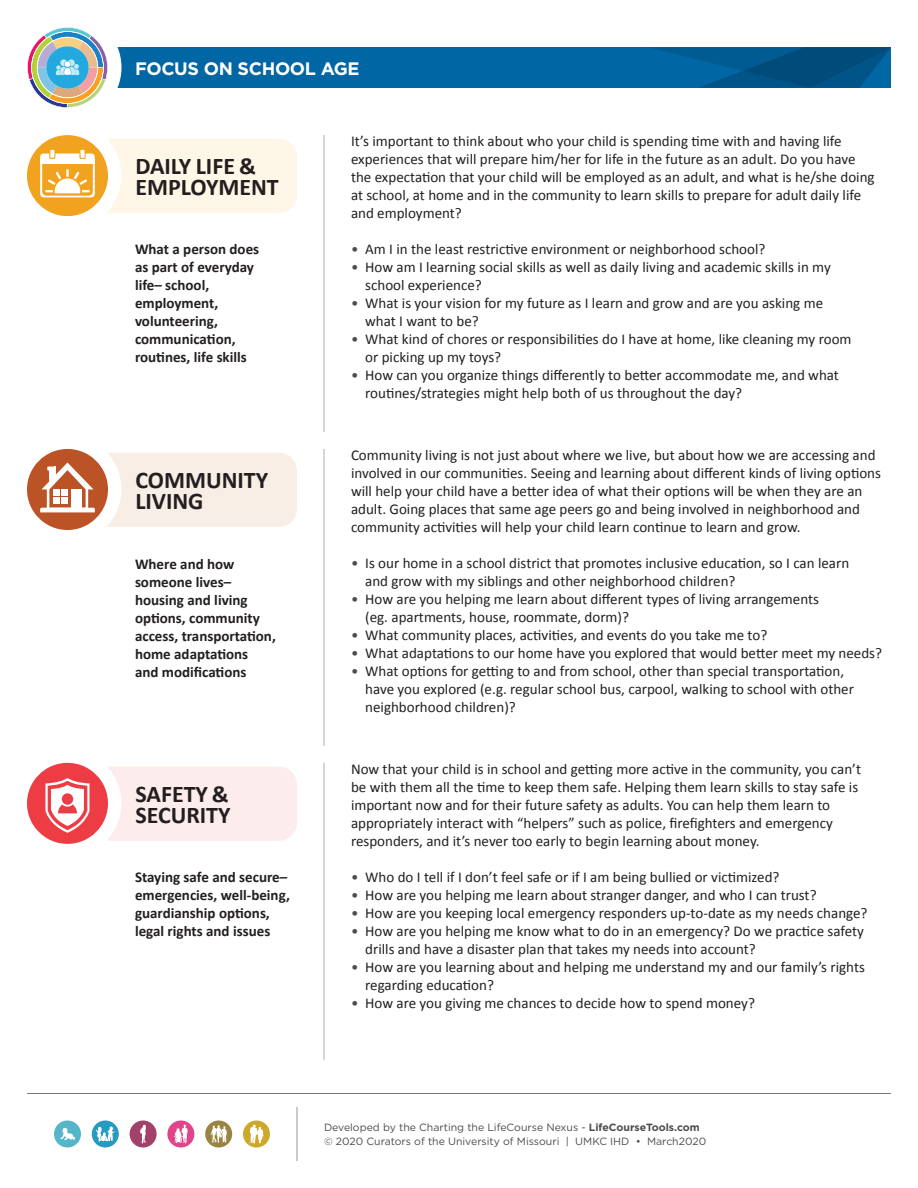
<style>
.page{position:relative;width:918px;height:1188px;background:#fff}
.page>*{position:absolute;margin:0;border:0;box-sizing:border-box;transform-origin:0 0}
.t1{font:700 24px/21px "Calibri";color:#231f20}
.t2{font:700 18px "Gotham";letter-spacing:-.02em;color:#fff}
.t3{font:15px/18px "Calibri";color:#231f20}
.t4{font:700 15px/18px "Calibri";color:#231f20}
.t5{font:10.5px/13.5px "Gotham";color:#4b4c4d}
.s1{color:#4b4c4d}
.s2{font-weight:700}
</style>
<div class="page">
<div style="left:54px;top:1120px;width:27px;height:28px;background:#55b5c9;border-radius:50%"></div>
<svg style="left:60px;top:1128px;width:15px;height:12px"></svg>
<div style="left:130px;top:1120px;width:27px;height:28px;background:#a3416a;border-radius:50%"></div>
<svg style="left:140px;top:1125px;width:6px;height:18px"></svg>
<div style="left:205px;top:1120px;width:27px;height:28px;background:#9a8442;border-radius:50%"></div>
<svg style="left:211px;top:1125px;width:16px;height:18px"></svg>
<div style="left:92px;top:1120px;width:27px;height:28px;background:#269abf;border-radius:50%"></div>
<svg style="left:96px;top:1126px;width:19px;height:15px"></svg>
<div style="left:167px;top:1120px;width:27px;height:28px;background:#e04589;border-radius:50%"></div>
<svg style="left:174px;top:1125px;width:14px;height:19px"></svg>
<div style="left:243px;top:1120px;width:27px;height:28px;background:#cda82b;border-radius:50%"></div>
<svg style="left:250px;top:1125px;width:13px;height:18px"></svg>
<hr style="left:297px;top:1107px;width:1px;height:54px;background:#939598">
<hr style="left:27px;top:1093px;width:864px;height:1px;background:#76787b">
<div style="left:41px;top:47px;width:850px;height:41px;background:#0066a4"></div>
<div style="left:14px;top:14px;width:108px;height:108px;background:#fff;border-radius:50%"></div>
<svg style="left:651px;top:47px;width:240px;height:41px"></svg>
<svg style="left:27px;top:27px;width:81px;height:81px"></svg>
<div style="left:106px;top:139px;width:191px;height:74px;background:#fef6e6"></div>
<div style="left:27px;top:135px;width:81px;height:81px;background:#f1a21e;border-radius:50%"></div>
<svg style="left:40px;top:150px;width:55px;height:47px"></svg>
<hr style="left:40px;top:159px;width:55px;height:4px;background:#fff">
<hr style="left:323px;top:135px;width:2px;height:297px;background:#c7c8ca">
<hr style="left:323px;top:449px;width:2px;height:297px;background:#c7c8ca">
<hr style="left:323px;top:763px;width:2px;height:297px;background:#c7c8ca">
<div style="left:106px;top:453px;width:191px;height:74px;background:#f8eee6"></div>
<div style="left:27px;top:449px;width:81px;height:81px;background:#bb5326;border-radius:50%"></div>
<svg style="left:40px;top:463px;width:55px;height:49px"></svg>
<div style="left:71px;top:489px;width:11px;height:20px;background:#fff"></div>
<div style="left:106px;top:767px;width:191px;height:74px;background:#fdecec"></div>
<div style="left:27px;top:763px;width:81px;height:81px;background:#ed3c44;border-radius:50%"></div>
<svg style="left:46px;top:778px;width:43px;height:55px"></svg>
<div style="left:62px;top:793px;width:11px;height:12px;background:#ed3c44;border-radius:50%"></div>
<p class="t2" style="left:135px;top:56px;width:226px">FOCUS ON SCHOOL AGE</p>
<p class="t1" style="left:135px;top:155px;width:145px">DAILY LIFE &amp;<br>EMPLOYMENT</p>
<p class="t4" style="left:135px;top:240px;width:126px">What a person does</p>
<p class="t4" style="left:135px;top:258px;width:120px">as part of everyday life– school, employment, volunteering, communication, routines, life skills</p>
<p class="t1" style="left:135px;top:469px;width:134px">COMMUNITY<br>LIVING</p>
<p class="t4" style="left:135px;top:554px;width:142px">Where and how someone lives– housing and living options, community access, transportation, home adaptations<br>and modifications</p>
<p class="t1" style="left:135px;top:783px;width:97px">SAFETY &amp;<br>SECURITY</p>
<p class="t4" style="left:135px;top:868px;width:156px">Staying safe and secure– emergencies, well-being, guardianship options, legal rights and issues</p>
<p class="t3" style="left:351px;top:132px;width:525px">It’s important to think about who your child is spending time with and having life experiences that will prepare him/her for life in the future as an adult. Do you have the expectation that your child will be employed as an adult, and what is he/she doing at school, at home and in the community to learn skills to prepare for adult daily life and employment?</p>
<p class="t3" style="left:351px;top:240px;width:416px"><span class="s1">•</span> Am I in the least restrictive environment or neighborhood school?</p>
<p class="t3" style="left:365px;top:258px;width:467px;text-indent:-14px"><span class="s1">•</span> How am I learning social skills as well as daily living and academic skills in my school experience?</p>
<p class="t3" style="left:365px;top:294px;width:459px;text-indent:-14px"><span class="s1">•</span> What is your vision for my future as I learn and grow and are you asking me what I want to be?</p>
<p class="t3" style="left:365px;top:330px;width:488px;text-indent:-14px"><span class="s1">•</span> What kind of chores or responsibilities do I have at home, like cleaning my room or picking up my toys?</p>
<p class="t3" style="left:365px;top:366px;width:475px;text-indent:-14px"><span class="s1">•</span> How can you organize things differently to better accommodate me, and what routines/strategies might help both of us throughout the day?</p>
<p class="t3" style="left:351px;top:446px;width:532px">Community living is not just about where we live, but about how we are accessing and involved in our communities. Seeing and learning about different kinds of living options will help your child have a better idea of what their options will be when they are an adult. Going places that same age peers go and being involved in neighborhood and community activities will help your child learn continue to learn and grow.</p>
<p class="t3" style="left:365px;top:554px;width:485px;text-indent:-14px"><span class="s1">•</span> Is our home in a school district that promotes inclusive education, so I can learn and grow with my siblings and other neighborhood children?</p>
<p class="t3" style="left:365px;top:590px;width:455px;text-indent:-14px"><span class="s1">•</span> How are you helping me learn about different types of living arrangements (eg. apartments, house, roommate, dorm)?</p>
<p class="t3" style="left:351px;top:626px;width:418px"><span class="s1">•</span> What community places, activities, and events do you take me to?</p>
<p class="t3" style="left:351px;top:644px;width:533px"><span class="s1">•</span> What adaptations to our home have you explored that would better meet my needs?</p>
<p class="t3" style="left:365px;top:662px;width:490px;text-indent:-14px"><span class="s1">•</span> What options for getting to and from school, other than special transportation, have you explored (e.g. regular school bus, carpool, walking to school with other neighborhood children)?</p>
<p class="t3" style="left:351px;top:760px;width:512px">Now that your child is in school and getting more active in the community, you can’t be with them all the time to keep them safe. Helping them learn skills to stay safe is important now and for their future safety as adults. You can help them learn to appropriately interact with “helpers” such as police, firefighters and emergency responders, and it’s never too early to begin learning about money.</p>
<p class="t3" style="left:351px;top:868px;width:430px"><span class="s1">•</span> Who do I tell if I don’t feel safe or if I am being bullied or victimized?</p>
<p class="t3" style="left:351px;top:886px;width:467px"><span class="s1">•</span> How are you helping me learn about stranger danger, and who I can trust?</p>
<p class="t3" style="left:351px;top:904px;width:518px"><span class="s1">•</span> How are you keeping local emergency responders up-to-date as my needs change?</p>
<p class="t3" style="left:365px;top:922px;width:500px;text-indent:-14px"><span class="s1">•</span> How are you helping me know what to do in an emergency? Do we practice safety drills and have a disaster plan that takes my needs into account?</p>
<p class="t3" style="left:365px;top:958px;width:501px;text-indent:-14px"><span class="s1">•</span> How are you learning about and helping me understand my and our family’s rights regarding education?</p>
<p class="t3" style="left:351px;top:994px;width:405px"><span class="s1">•</span> How are you giving me chances to decide how to spend money?</p>
<p class="t5" style="left:324px;top:1121px;width:384px">Developed by the Charting the LifeCourse Nexus - <span class="s2">LifeCourseTools.com </span>© 2020 Curators of the University of Missouri | UMKC IHD • March2020</p>
</div>
